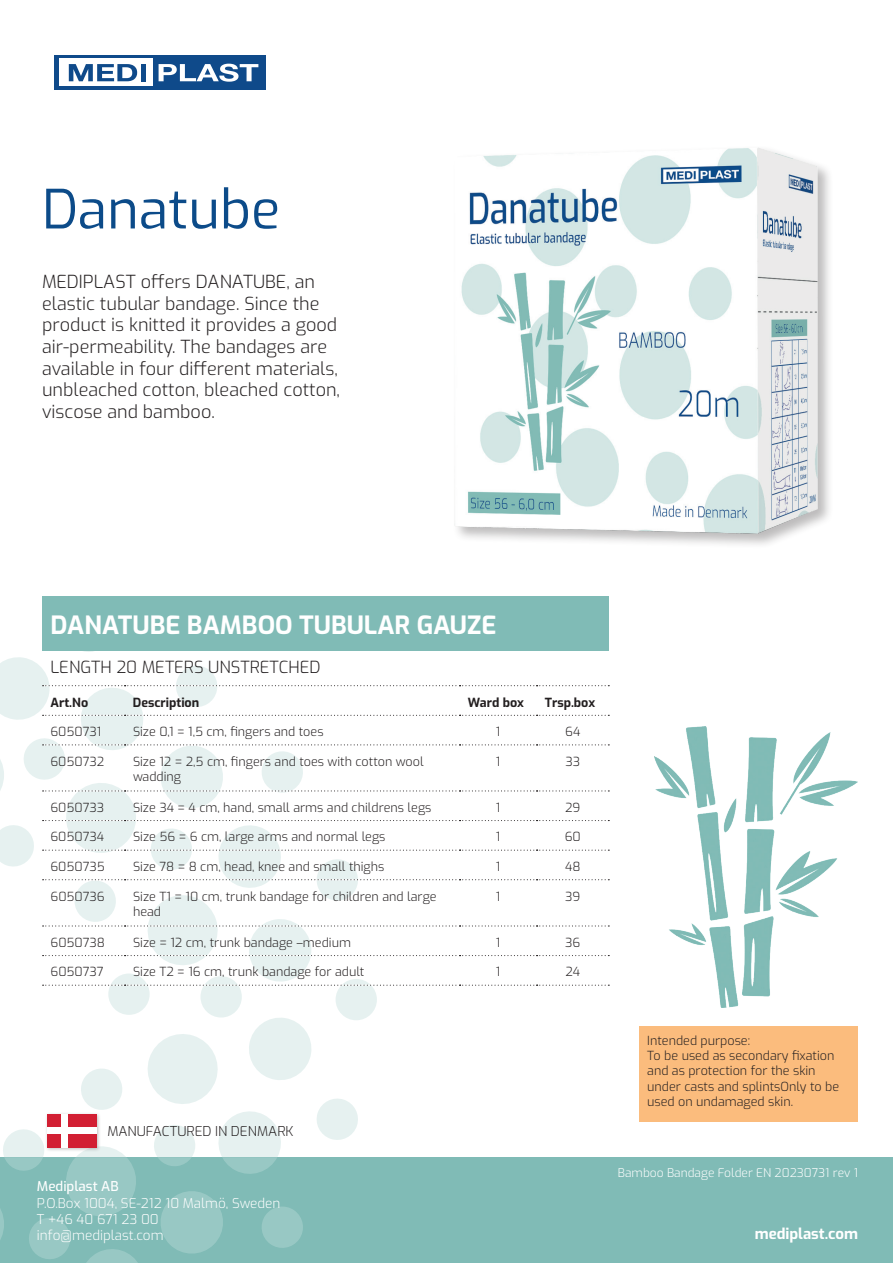
<style>
.page{position:relative;width:893px;height:1263px;background:#fff}
.page>*{position:absolute;margin:0;border:0;box-sizing:border-box;transform-origin:0 0}
.t1{font:54px "Exo";color:#0c4b89}
.t2{font:700 25.05px "Exo";color:#fff}
.t3{font:300 18px/21.6px "Exo";color:#231f20}
.t4{font:300 16.65px "Exo";color:#231f20}
.t5{font:700 15px "Exo";color:#fff}
.t6{font:300 13.65px "Exo";color:#231f20}
.t7{font:300 13.5px/16.2px "Exo";color:#fff}
.t8{font:500 13.5px "Exo";color:#fff}
.t9{font:300 12.6px/15px "Exo";color:#231f20}
.t10{font:700 12.6px "Exo";color:#231f20}
.t11{font:300 12px "Exo";color:#fff}
</style>
<div class="page">
<div style="left:0;top:1158px;width:893px;height:105px;background:#80bbb6"></div>
<div style="left:336px;top:979px;width:41px;height:41px;background:#e6f1f0;border-radius:50%"></div>
<div style="left:108px;top:973px;width:42px;height:42px;background:#e6f1f0;border-radius:50%"></div>
<div style="left:200px;top:976px;width:42px;height:41px;background:#e6f1f0;border-radius:50%"></div>
<svg style="left:0;top:1015px;width:360px;height:248px"></svg>
<div style="left:54px;top:55px;width:211px;height:35px;background:#0f4a8a"></div>
<div style="left:60px;top:59px;width:93px;height:27px;background:#fff"></div>
<svg style="left:69px;top:64px;width:68px;height:17px"></svg>
<hr style="left:141px;top:64px;width:4px;height:17px;background:#0f4a8a">
<svg style="left:159px;top:64px;width:99px;height:18px"></svg>
<div style="left:639px;top:1026px;width:218px;height:95px;background:#fbbc7d"></div>
<img style="left:655px;top:727px;width:202px;height:280px">
<div style="left:42px;top:596px;width:567px;height:55px;background:#80bbb6"></div>
<svg style="left:0;top:651px;width:609px;height:335px"></svg>
<div style="left:452px;top:145px;width:381px;height:404px;background:#231f20;opacity:.3"></div>
<img style="left:452px;top:145px;width:373px;height:394px">
<div style="left:45px;top:1112px;width:57px;height:40px;background:#231f20;opacity:.3"></div>
<div style="left:47px;top:1114px;width:49px;height:33px;background:#d21f33"></div>
<div style="left:61px;top:1114px;width:6px;height:33px;background:#fff"></div>
<div style="left:47px;top:1127px;width:49px;height:7px;background:#fff"></div>
<h1 class="t1" style="left:42px;top:169px;width:240px">Danatube</h1>
<p class="t3" style="left:42px;top:270px;width:299px">MEDIPLAST offers DANATUBE, an elastic tubular bandage. Since the product is knitted it provides a good air-permeability. The bandages are available in four different materials, unbleached cotton, bleached cotton, viscose and bamboo.</p>
<h2 class="t2" style="left:50px;top:605px;width:447px">DANATUBE BAMBOO TUBULAR GAUZE</h2>
<h3 class="t4" style="left:50px;top:655px;width:272px">LENGTH 20 METERS UNSTRETCHED</h3>
<p class="t10" style="left:50px;top:692px;width:39px">Art.No</p>
<p class="t10" style="left:133px;top:692px;width:68px">Description</p>
<p class="t10" style="left:468px;top:692px;width:58px">Ward box</p>
<p class="t10" style="left:545px;top:692px;width:52px">Trsp.box</p>
<p class="t9" style="left:50px;top:723px;width:52px">6050731</p>
<p class="t9" style="left:133px;top:723px;width:192px">Size 0,1 = 1,5 cm, fingers and toes</p>
<p class="t9" style="left:496px;top:723px;width:6px">1</p>
<p class="t9" style="left:565px;top:723px;width:17px">64</p>
<p class="t9" style="left:50px;top:753px;width:55px">6050732</p>
<p class="t9" style="left:133px;top:753px;width:292px">Size 12 = 2,5 cm, fingers and toes with cotton wool wadding</p>
<p class="t9" style="left:496px;top:753px;width:6px">1</p>
<p class="t9" style="left:565px;top:753px;width:16px">33</p>
<p class="t9" style="left:50px;top:799px;width:55px">6050733</p>
<p class="t9" style="left:133px;top:799px;width:300px">Size 34 = 4 cm, hand, small arms and childrens legs</p>
<p class="t9" style="left:496px;top:799px;width:6px">1</p>
<p class="t9" style="left:565px;top:799px;width:17px">29</p>
<p class="t9" style="left:50px;top:829px;width:55px">6050734</p>
<p class="t9" style="left:133px;top:829px;width:254px">Size 56 = 6 cm, large arms and normal legs</p>
<p class="t9" style="left:496px;top:829px;width:6px">1</p>
<p class="t9" style="left:565px;top:829px;width:18px">60</p>
<p class="t9" style="left:50px;top:858px;width:56px">6050735</p>
<p class="t9" style="left:133px;top:858px;width:253px">Size 78 = 8 cm, head, knee and small thighs</p>
<p class="t9" style="left:496px;top:858px;width:6px">1</p>
<p class="t9" style="left:565px;top:858px;width:17px">48</p>
<p class="t9" style="left:50px;top:888px;width:56px">6050736</p>
<p class="t9" style="left:133px;top:888px;width:305px">Size T1 = 10 cm, trunk bandage for children and large head</p>
<p class="t9" style="left:496px;top:888px;width:6px">1</p>
<p class="t9" style="left:565px;top:888px;width:17px">39</p>
<p class="t9" style="left:50px;top:934px;width:56px">6050738</p>
<p class="t9" style="left:133px;top:934px;width:219px">Size = 12 cm, trunk bandage –medium</p>
<p class="t9" style="left:496px;top:934px;width:6px">1</p>
<p class="t9" style="left:565px;top:934px;width:17px">36</p>
<p class="t9" style="left:50px;top:964px;width:55px">6050737</p>
<p class="t9" style="left:133px;top:964px;width:233px">Size T2 = 16 cm, trunk bandage for adult</p>
<p class="t9" style="left:496px;top:964px;width:6px">1</p>
<p class="t9" style="left:565px;top:964px;width:16px">24</p>
<p class="t6" style="left:107px;top:1120px;width:188px">MANUFACTURED IN DENMARK</p>
<p class="t8" style="left:37px;top:1176px;width:83px">Mediplast AB</p>
<p class="t7" style="left:37px;top:1194px;width:245px">P.O.Box 1004, SE-212 10 Malmö, Sweden<br>T +46 40 671 23 00 info@mediplast.com</p>
<p class="t9" style="left:647px;top:1033px;width:194px">Intended purpose:<br>To be used as secondary fixation and as protection for the skin under casts and splintsOnly to be used on undamaged skin.</p>
<p class="t11" style="left:618px;top:1164px;width:242px">Bamboo Bandage Folder EN 20230731 rev 1</p>
<p class="t5" style="left:755px;top:1222px;width:105px">mediplast.com</p>
</div>
